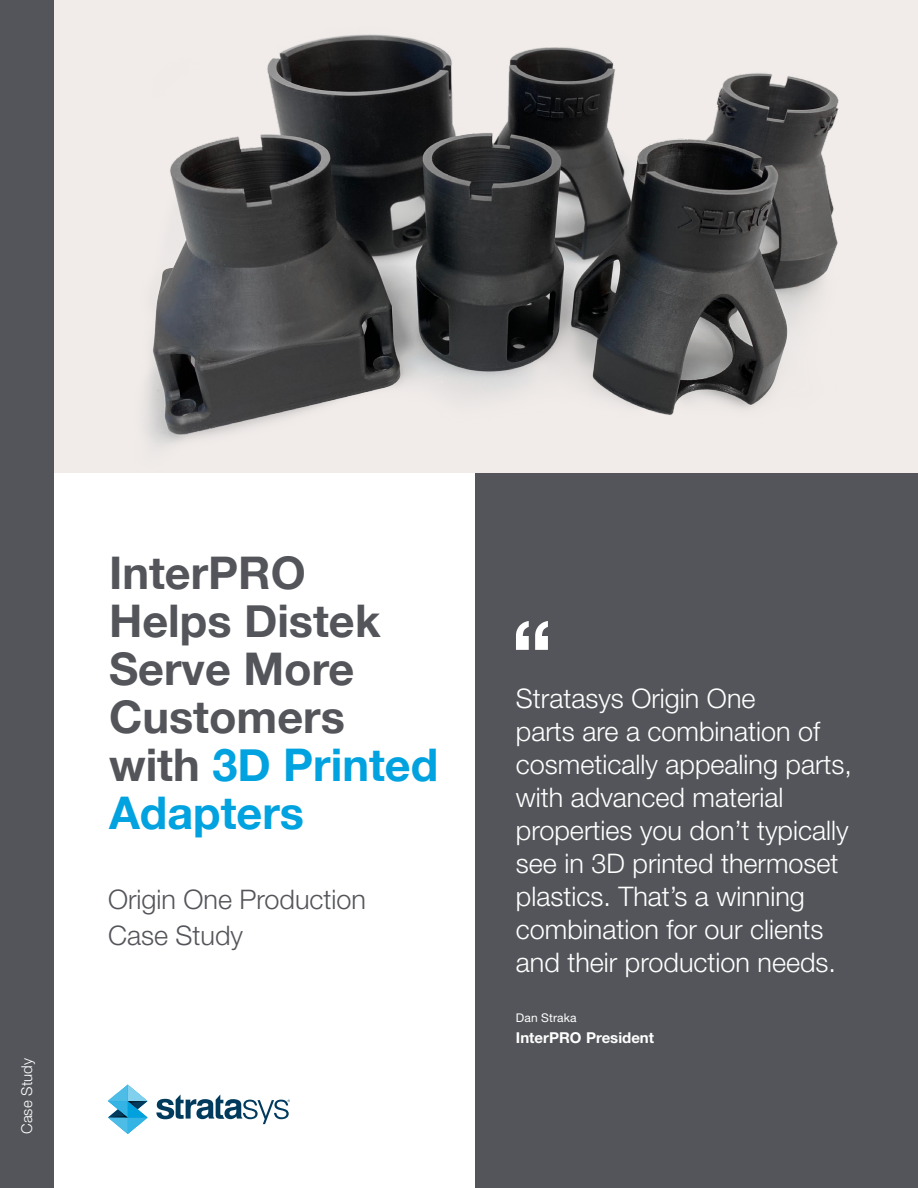
<style>
.page{position:relative;width:918px;height:1188px;background:#fff}
.page>*{position:absolute;margin:0;border:0;box-sizing:border-box;transform-origin:0 0}
.Page_Title{font:700 45px/48px "Helvetica Neue";color:#54555a}
.Pull_out_Quote{font:300 27px/33px "Helvetica Neue LT Std";color:#fff}
.Intro_copy{font:300 27px/36px "Helvetica Neue LT Std";color:#54555a}
.Attribution_-_Compan{font:700 15px "Helvetica Neue LT Std";color:#fff}
.t1{font:300 15px "Helvetica Neue LT Std";letter-spacing:.005em;color:#fff}
.Attribution_-_name{font:12px "Helvetica Neue LT Std";letter-spacing:.015em;color:#fff}
.s1{color:#00a2df}
</style>
<div class="page">
<svg style="left:108px;top:1085px;width:40px;height:49px"></svg>
<svg style="left:156px;top:1094px;width:134px;height:30px"></svg>
<div style="left:0;top:0;width:54px;height:1188px;background:#54555a"></div>
<div style="left:476px;top:472px;width:442px;height:716px;background:#54555a"></div>
<svg style="left:516px;top:621px;width:32px;height:29px"></svg>
<div style="left:54px;top:0;width:864px;height:472px;background:#f1ecea"></div>
<img style="left:145px;top:34px;width:694px;height:413px">
<p class="t1" style="left:18px;top:1134px;width:77px;rotate:-90deg">Case Study</p>
<p class="Page_Title" style="left:109px;top:550px;width:331px">InterPRO<br>Helps Distek<br>Serve More<br>Customers with <span class="s1">3D Printed<br>Adapters</span></p>
<p class="Intro_copy" style="left:108px;top:881px;width:260px">Origin One Production<br>Case Study</p>
<p class="Pull_out_Quote" style="left:516px;top:681px;width:338px">Stratasys Origin One<br>parts are a combination of cosmetically appealing parts, with advanced material properties you don’t typically see in 3D printed thermoset plastics. That’s a winning combination for our clients and their production needs.</p>
<p class="Attribution_-_name" style="left:516px;top:1010px;width:62px">Dan Straka</p>
<p class="Attribution_-_Compan" style="left:516px;top:1028px;width:140px">InterPRO President</p>
</div>
